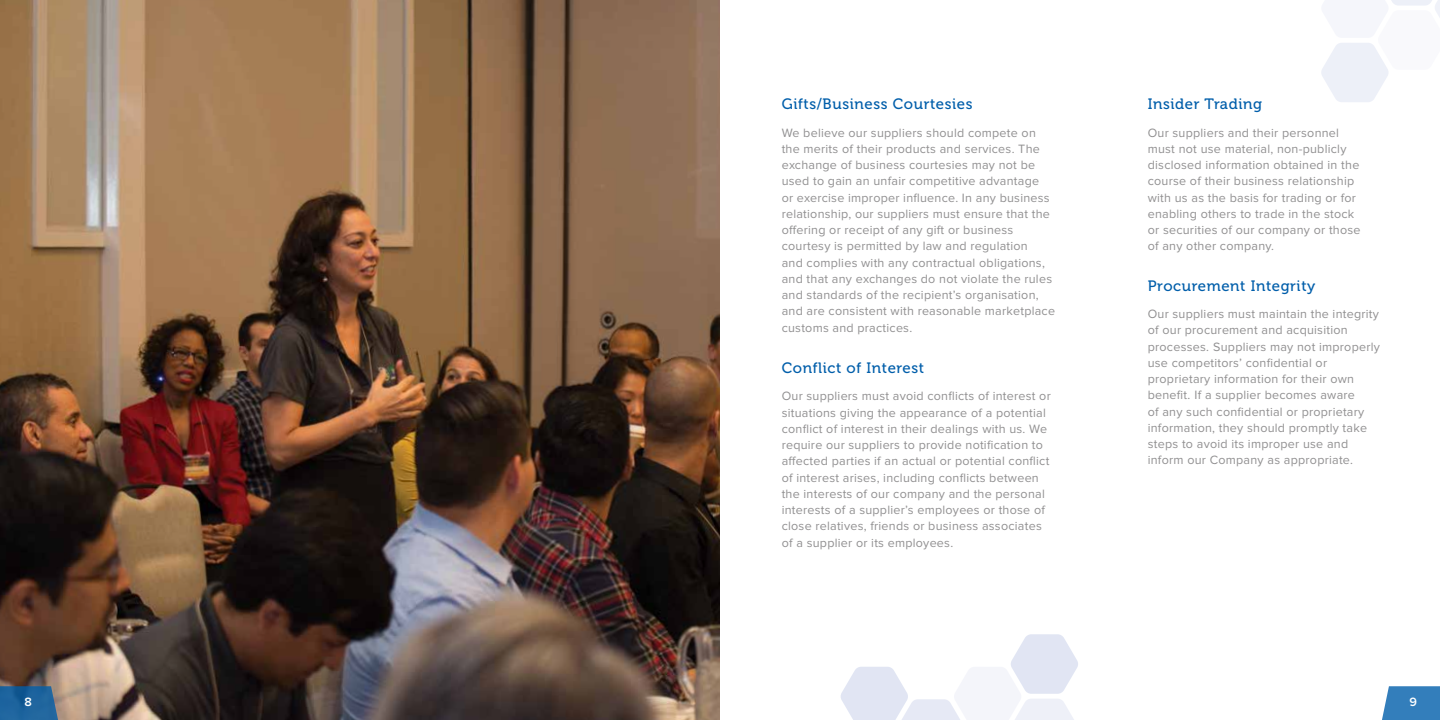
<style>
.page{position:relative;width:1440px;height:720px;background:#fff}
.page>*{position:absolute;margin:0;border:0;box-sizing:border-box;transform-origin:0 0}
.t1{font:15px "Museo 500";letter-spacing:.04em;color:#005eaa}
.t2{font:12.5px/16.2px "Proxima Nova";letter-spacing:.02em;color:#919091}
.t3{font:600 12.5px "Proxima Nova";color:#fff}
</style>
<div class="page">
<svg style="left:1321px;top:0;width:119px;height:102px"></svg>
<svg style="left:841px;top:634px;width:237px;height:86px"></svg>
<img style="left:0;top:0;width:720px;height:720px">
<svg style="left:1382px;top:686px;width:58px;height:34px;background:#4086bf"></svg>
<img style="left:0;top:419px;width:397px;height:301px">
<p class="t1" style="left:782px;top:96px;width:192px">Gifts/Business Courtesies</p>
<p class="t2" style="left:782px;top:125px;width:275px">We believe our suppliers should compete on the merits of their products and services. The exchange of business courtesies may not be used to gain an unfair competitive advantage<br>or exercise improper influence. In any business relationship, our suppliers must ensure that the offering or receipt of any gift or business courtesy is permitted by law and regulation<br>and complies with any contractual obligations, and that any exchanges do not violate the rules and standards of the recipient’s organisation, and are consistent with reasonable marketplace customs and practices.</p>
<p class="t1" style="left:782px;top:359px;width:144px">Conflict of Interest</p>
<p class="t2" style="left:782px;top:388px;width:271px">Our suppliers must avoid conflicts of interest or situations giving the appearance of a potential conflict of interest in their dealings with us. We require our suppliers to provide notification to affected parties if an actual or potential conflict of interest arises, including conflicts between the interests of our company and the personal interests of a supplier’s employees or those of close relatives, friends or business associates of a supplier or its employees.</p>
<p class="t1" style="left:1148px;top:96px;width:116px">Insider Trading</p>
<p class="t2" style="left:1148px;top:125px;width:214px">Our suppliers and their personnel must not use material, non-publicly disclosed information obtained in the course of their business relationship with us as the basis for trading or for enabling others to trade in the stock or securities of our company or those of any other company.</p>
<p class="t1" style="left:1148px;top:277px;width:169px">Procurement Integrity</p>
<p class="t2" style="left:1148px;top:306px;width:234px">Our suppliers must maintain the integrity of our procurement and acquisition processes. Suppliers may not improperly use competitors’ confidential or proprietary information for their own benefit. If a supplier becomes aware<br>of any such confidential or proprietary information, they should promptly take steps to avoid its improper use and inform our Company as appropriate.</p>
<p class="t3" style="left:25px;top:695px;width:9px">8</p>
<p class="t3" style="left:1410px;top:695px;width:9px">9</p>
</div>
